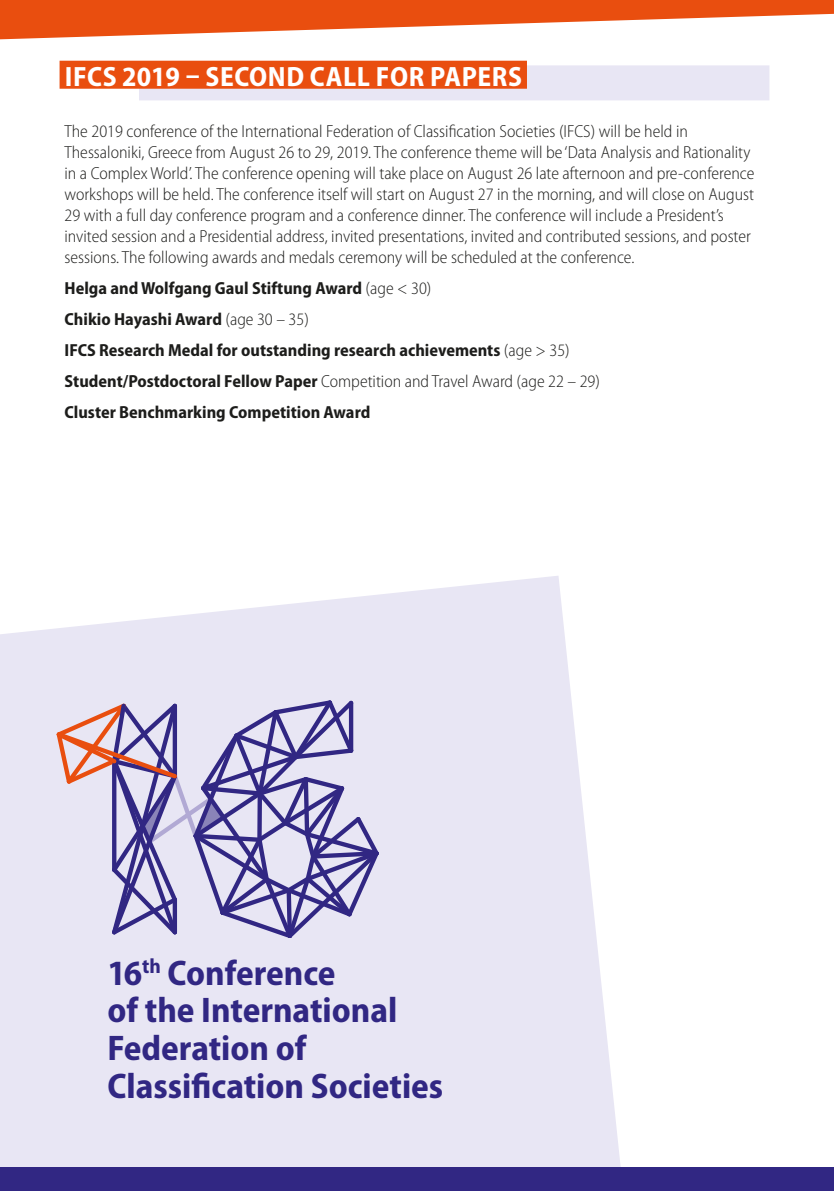
<style>
.page{position:relative;width:834px;height:1191px;background:#fff}
.page>*{position:absolute;margin:0;border:0;box-sizing:border-box;transform-origin:0 0}
.t1{font:700 semi-condensed 35.7px "Myriad Pro";color:#312783}
._00_TItle{font:700 semi-condensed 28px "Myriad Pro";letter-spacing:.02em;color:#fff}
._00_Body{font:300 semi-condensed 17.5px/21px "Myriad Pro";color:#1d1d1b}
._00_Body-2{font:700 semi-condensed 17.5px "Myriad Pro";color:#1d1d1b}
.s1{font-weight:300}
.s2{font-weight:700}
</style>
<div class="page">
<svg style="left:0;top:576px;width:621px;height:591px;background:#eae9f5"></svg>
<svg style="left:53px;top:696px;width:329px;height:246px;background:#bfb8d6"></svg>
<div style="left:139px;top:65px;width:630px;height:35px;background:#e8e6f4"></div>
<div style="left:60px;top:61px;width:467px;height:28px;background:#e94e0f"></div>
<div style="left:0;top:1167px;width:833px;height:24px;background:#312783"></div>
<svg style="left:0;top:0;width:833px;height:39px"></svg>
<p class="_00_TItle" style="left:65px;top:60px;width:458px">IFCS 2019 – SECOND CALL FOR PAPERS</p>
<p class="_00_Body" style="left:64px;top:121px;width:691px">The 2019 conference of the International Federation of Classification Societies (IFCS) will be held in Thessaloniki, Greece from August 26 to 29, 2019. The conference theme will be ‘Data Analysis and Rationality in a Complex World’. The conference opening will take place on August 26 late afternoon and pre-conference workshops will be held. The conference itself will start on August 27 in the morning, and will close on August 29 with a full day conference program and a conference dinner. The conference will include a President’s invited session and a Presidential address, invited presentations, invited and contributed sessions, and poster sessions. The following awards and medals ceremony will be scheduled at the conference.</p>
<p class="_00_Body-2" style="left:64px;top:278px;width:368px">Helga and Wolfgang Gaul Stiftung Award <span class="s1">(age &lt; 30)</span></p>
<p class="_00_Body-2" style="left:64px;top:309px;width:246px">Chikio Hayashi Award <span class="s1">(age 30 – 35)</span></p>
<p class="_00_Body-2" style="left:64px;top:340px;width:506px">IFCS Research Medal for outstanding research achievements <span class="s1">(age &gt; 35)</span></p>
<p class="_00_Body" style="left:64px;top:371px;width:537px"><span class="s2">Student/Postdoctoral Fellow Paper</span> Competition and Travel Award (age 22 – 29)</p>
<p class="_00_Body-2" style="left:64px;top:402px;width:307px">Cluster Benchmarking Competition Award</p>
<p class="t1" style="left:107px;top:952px;width:229px">16<sup>th</sup> Conference</p>
<p class="t1" style="left:107px;top:990px;width:291px">of the International</p>
<p class="t1" style="left:107px;top:1028px;width:200px">Federation of</p>
<p class="t1" style="left:107px;top:1066px;width:337px">Classification Societies</p>
</div>
